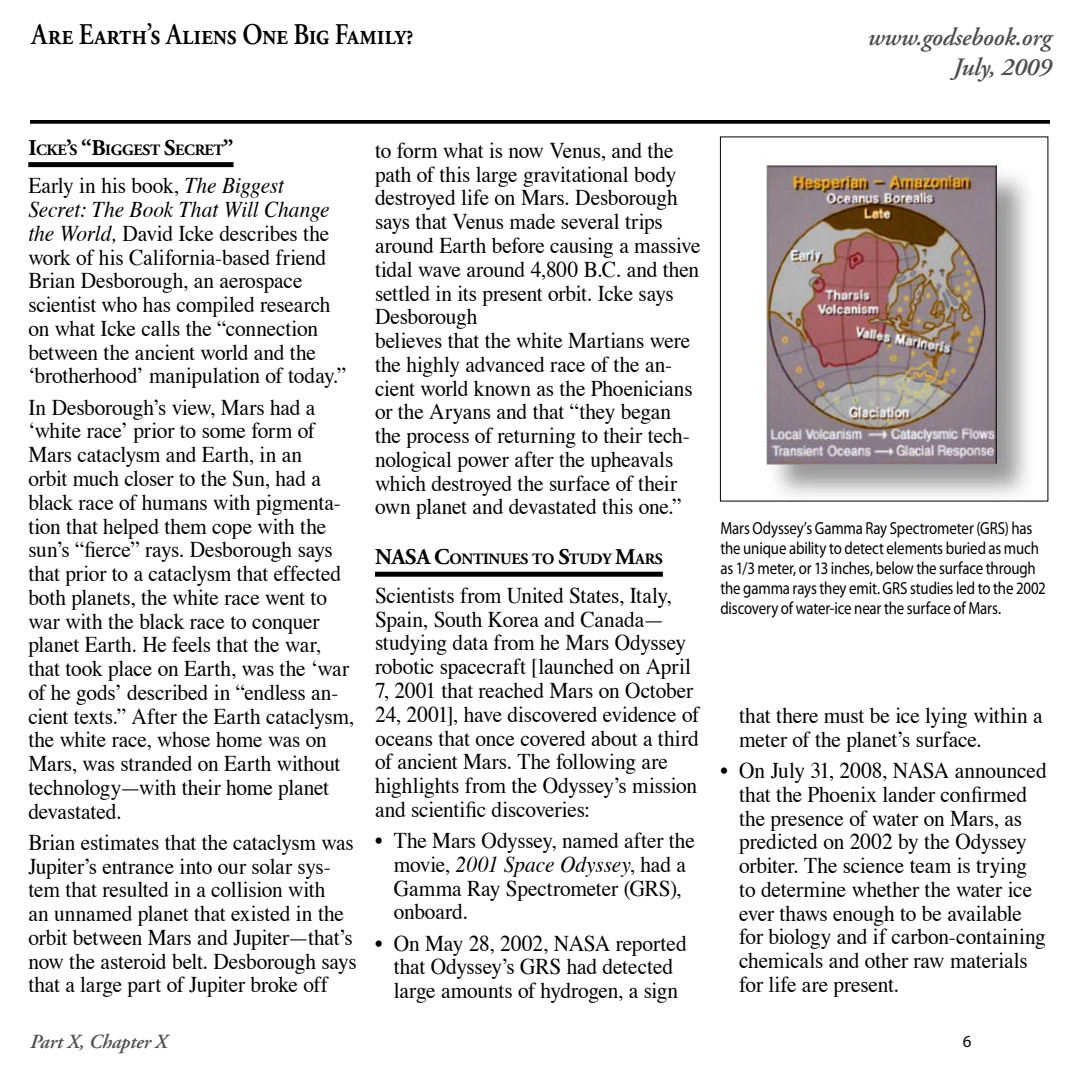
<style>
.page{position:relative;width:1080px;height:1080px;background:#fff}
.page>*{position:absolute;margin:0;border:0;box-sizing:border-box;transform-origin:0 0}
.t1{font:600 30px "Adobe Garamond Pro";letter-spacing:-.01em;color:#000;scale:.85 1}
.t2{font:italic 600 25px/30px "Adobe Garamond Pro";letter-spacing:-.01em;color:#4d4d4f;text-align:right}
.t3{font:22.5px/23.8px "Times";letter-spacing:-.01em;color:#000;scale:.95 1}
.t4{font:italic 600 20px "Adobe Garamond Pro";letter-spacing:-.01em;color:#4d4d4f}
.t5{font:17.5px/20px "Myriad Pro";letter-spacing:-.01em;color:#000;scale:.85 1}
.t6{font:17.12px "Myriad Pro";color:#000}
.t7{font:700 15.75px "Adobe Garamond Pro";letter-spacing:-.015em;color:#000}
.s1{font-size:22.5px}
.s2{font-style:italic}
</style>
<div class="page">
<svg style="left:30px;top:120px;width:1020px;height:4px;background:#0f0f0f"></svg>
<div style="left:28px;top:162px;width:206px;height:5px;background:#000"></div>
<div style="left:375px;top:572px;width:288px;height:5px;background:#000"></div>
<img style="left:765px;top:164px;width:263px;height:332px">
<h1 class="t1" style="left:32px;top:18px;width:451px">Are Earth’s Aliens One Big Family?</h1>
<p class="t2" style="left:868px;top:23px;width:185px">www.godsebook.org<br>July, 2009</p>
<p class="t7" style="left:28px;top:140px;width:207px"><span class="s1">I</span>CKE<span class="s1">’</span>S <span class="s1">“B</span>IGGEST <span class="s1">S</span>ECRET<span class="s1">”</span></p>
<p class="t3" style="left:28px;top:172px;width:336px">Early in his book, <span class="s2">The Biggest Secret: The Book That Will Change the World,</span> David Icke describes the work of his California-based friend Brian Desborough, an aerospace scientist who has compiled research on what Icke calls the “connection between the ancient world and the ‘brotherhood’ manipulation of today.”</p>
<p class="t3" style="left:28px;top:393px;width:345px">In Desborough’s view, Mars had a ‘white race’ prior to some form of Mars cataclysm and Earth, in an<br>orbit much closer to the Sun, had a black race of humans with pigmenta&shy;tion that helped them cope with the sun’s “fierce” rays. Desborough says that prior to a cataclysm that effected both planets, the white race went to war with the black race to conquer planet Earth. He feels that the war, that took place on Earth, was the ‘war of he gods’ described in “endless an&shy;cient texts.” After the Earth cataclysm, the white race, whose home was on Mars, was stranded on Earth without technology—with their home planet devastated.</p>
<p class="t3" style="left:28px;top:829px;width:347px">Brian estimates that the cataclysm was Jupiter’s entrance into our solar sys&shy;tem that resulted in a collision with<br>an unnamed planet that existed in the orbit between Mars and Jupiter—that’s now the asteroid belt. Desborough says that a large part of Jupiter broke off</p>
<p class="t4" style="left:30px;top:1030px;width:139px">Part X, Chapter X</p>
<p class="t3" style="left:375px;top:137px;width:344px">to form what is now Venus, and the path of this large gravitational body destroyed life on Mars. Desborough says that Venus made several trips around Earth before causing a massive tidal wave around 4,800 B.C. and then settled in its present orbit. Icke says Desborough<br>believes that the white Martians were the highly advanced race of the an&shy;cient world known as the Phoenicians or the Aryans and that “they began the process of returning to their tech&shy;nological power after the upheavals which destroyed the surface of their own planet and devastated this one.”</p>
<p class="t7" style="left:375px;top:550px;width:289px"><span class="s1">NASA C</span>ONTINUES TO <span class="s1">S</span>TUDY <span class="s1">M</span>ARS</p>
<p class="t3" style="left:375px;top:582px;width:343px">Scientists from United States, Italy, Spain, South Korea and Canada— studying data from he Mars Odyssey robotic spacecraft [launched on April 7, 2001 that reached Mars on October 24, 2001], have discovered evidence of oceans that once covered about a third of ancient Mars. The following are highlights from the Odyssey’s mission and scientific discoveries:</p>
<p class="t3" style="left:394px;top:827px;width:319px;text-indent:-19px">• The Mars Odyssey, named after the movie, <span class="s2">2001 Space Odyssey</span>, had a<br>Gamma Ray Spectrometer (GRS), onboard.</p>
<p class="t3" style="left:375px;top:929px;width:330px;text-align:center">• On May 28, 2002, NASA reported that Odyssey’s GRS had detected large amounts of hydrogen, a sign</p>
<p class="t5" style="left:720px;top:518px;width:384px">Mars Odyssey’s Gamma Ray Spectrometer (GRS) has the unique ability to detect elements buried as much as 1/3 meter, or 13 inches, below the surface through the gamma rays they emit. GRS studies led to the 2002 discovery of water-ice near the surface of Mars.</p>
<p class="t3" style="left:739px;top:702px;width:321px">that there must be ice lying within a meter of the planet’s surface.</p>
<p class="t3" style="left:739px;top:757px;width:325px;text-indent:-19px">• On July 31, 2008, NASA announced that the Phoenix lander confirmed the presence of water on Mars, as predicted on 2002 by the Odyssey orbiter. The science team is trying to determine whether the water ice ever thaws enough to be available for biology and if carbon-containing chemicals and other raw materials for life are present.</p>
<p class="t6" style="left:963px;top:1031px;width:10px">6</p>
</div>
